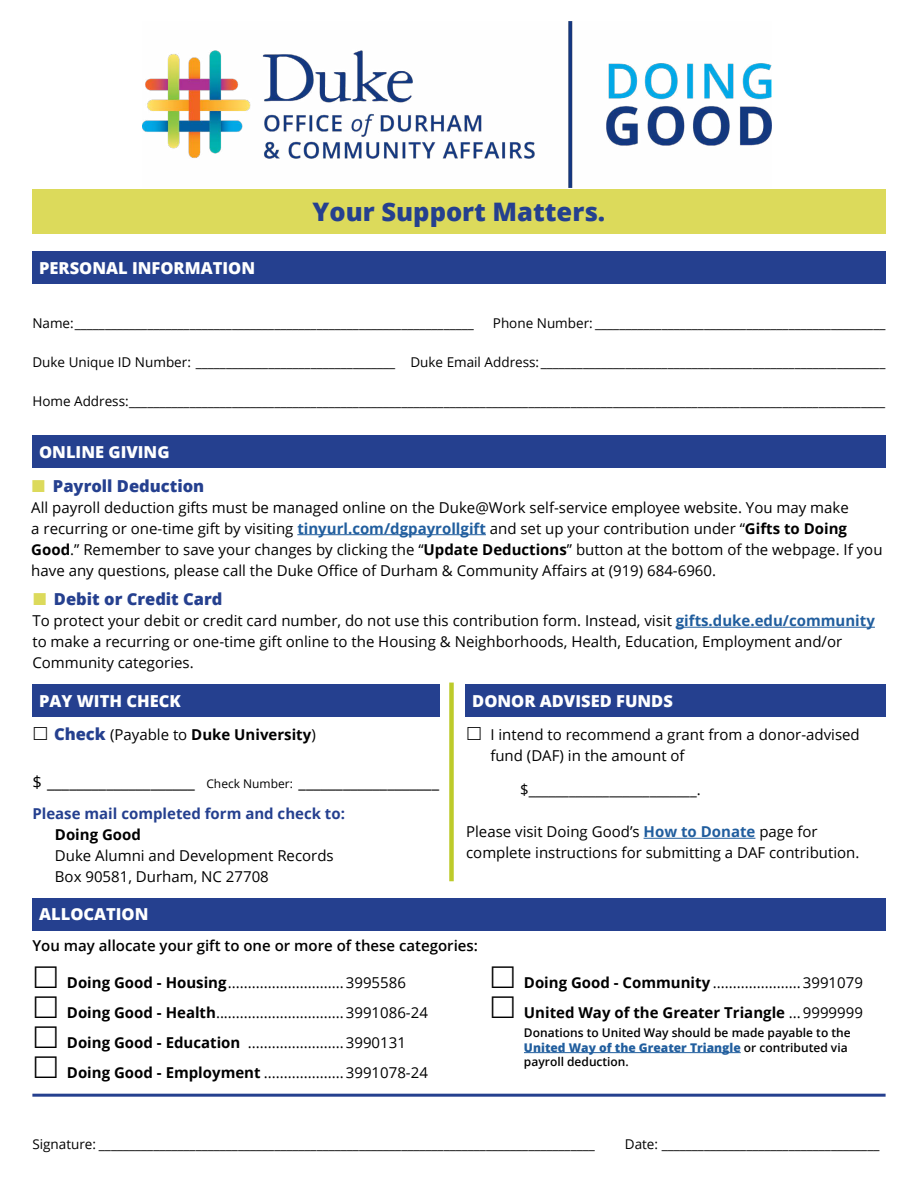
<style>
.page{position:relative;width:918px;height:1188px;background:#fff}
.page>*{position:absolute;margin:0;border:0;box-sizing:border-box;transform-origin:0 0}
.t1{font:800 25.5px "Open Sans";color:#25408f}
.t2{font:800 16.5px "Open Sans";color:#fff}
.t3{font:16.5px "Open Sans";color:#000}
.t4{font:800 16.5px "Open Sans";color:#25408f}
.t5{font:15px/21px "Open Sans";color:#000}
.t6{font:700 15px/30px "Open Sans";color:#000}
.t7{font:600 15px "Open Sans";color:#000}
.t8{font:700 15px "Open Sans";color:#25408f}
.t9{font:13.5px "Open Sans";color:#000}
.t10{font:600 12px/14.4px "Open Sans";color:#000}
.s1{font-weight:700;color:#215e9e}
.s2{font-weight:700}
.s3{font-weight:800;font-size:16.5px;color:#25408f}
.s4{font-weight:400}
.s5{font-size:12px}
.s6{font-weight:800;color:#215e9e}
</style>
<div class="page">
<hr style="left:297px;top:534px;width:189px;height:1px;background:#215e9e">
<hr style="left:676px;top:627px;width:199px;height:1px;background:#215e9e">
<img style="left:143px;top:21px;width:629px;height:167px">
<div style="left:32px;top:189px;width:854px;height:44px;background:#dcda5b"></div>
<div style="left:32px;top:251px;width:854px;height:33px;background:#25408f"></div>
<div style="left:32px;top:435px;width:854px;height:32px;background:#25408f"></div>
<div style="left:32px;top:685px;width:408px;height:32px;background:#25408f"></div>
<div style="left:465px;top:685px;width:421px;height:32px;background:#25408f"></div>
<div style="left:32px;top:898px;width:854px;height:32px;background:#25408f"></div>
<hr style="left:32px;top:1094px;width:854px;height:3px;background:#25408f">
<hr style="left:524px;top:1052px;width:217px;height:1px;background:#215e9e">
<hr style="left:644px;top:838px;width:111px;height:1px;background:#215e9e">
<div style="left:449px;top:683px;width:5px;height:198px;background:#bdcb2a"></div>
<p class="t2" style="left:39px;top:255px;width:218px">PERSONAL INFORMATION</p>
<h1 class="t1" style="left:313px;top:192px;width:294px">Your Support Matters.</h1>
<p class="t9" style="left:32px;top:314px;width:443px">Name:__________________________________________________________________</p>
<p class="t9" style="left:493px;top:314px;width:394px">Phone Number: ________________________________________________</p>
<p class="t9" style="left:32px;top:353px;width:855px">Duke Unique ID Number: _________________________________ Duke Email Address:_________________________________________________________</p>
<p class="t9" style="left:32px;top:392px;width:854px">Home Address:_____________________________________________________________________________________________________________________________</p>
<p class="t2" style="left:39px;top:439px;width:132px">ONLINE GIVING</p>
<p class="t4" style="left:53px;top:473px;width:153px">Payroll Deduction</p>
<p class="t5" style="left:31px;top:496px;width:853px">All payroll deduction gifts must be managed online on the Duke@Work self-service employee website. You may make<br>a recurring or one-time gift by visiting <span class="s1">tinyurl.com/dgpayrollgift</span> and set up your contribution under “<span class="s2">Gifts to Doing Good</span>.” Remember to save your changes by clicking the “<span class="s2">Update Deductions</span>” button at the bottom of the webpage. If you have any questions, please call the Duke Office of Durham &amp; Community Affairs at (919) 684-6960.</p>
<p class="t4" style="left:54px;top:587px;width:170px">Debit or Credit Card</p>
<p class="t5" style="left:32px;top:610px;width:844px">To protect your debit or credit card number, do not use this contribution form. Instead, visit <span class="s1">gifts.duke.edu/community </span>to make a recurring or one-time gift online to the Housing &amp; Neighborhoods, Health, Education, Employment and/or<br>Community categories.</p>
<p class="t2" style="left:39px;top:689px;width:143px">PAY WITH CHECK</p>
<p class="t2" style="left:472px;top:689px;width:202px">DONOR ADVISED FUNDS</p>
<p class="t6" style="left:54px;top:719px;width:263px"><span class="s3">Check</span> <span class="s4">(Payable to</span> Duke University<span class="s4">)</span></p>
<p class="t3" style="left:32px;top:771px;width:408px">$ ____________________ <span class="s5">Check Number:</span> ___________________</p>
<p class="t8" style="left:32px;top:803px;width:314px">Please mail completed form and check to:</p>
<p class="t6" style="left:55px;top:819px;width:88px">Doing Good</p>
<p class="t5" style="left:55px;top:845px;width:280px">Duke Alumni and Development Records<br>Box 90581, Durham, NC 27708</p>
<p class="t5" style="left:490px;top:723px;width:371px">I intend to recommend a grant from a donor-advised fund (DAF) in the amount of</p>
<p class="t5" style="left:520px;top:779px;width:182px">$_________________________.</p>
<p class="t5" style="left:466px;top:821px;width:395px">Please visit Doing Good’s <span class="s1">How to Donate</span> page for complete instructions for submitting a DAF contribution.</p>
<p class="t2" style="left:39px;top:902px;width:111px">ALLOCATION</p>
<p class="t7" style="left:32px;top:935px;width:447px">You may allocate your gift to one or more of these categories:</p>
<p class="t5" style="left:67px;top:968px;width:363px;line-height:30px"><span class="s2">Doing Good - Housing</span>............................. 3995586<br><span class="s2">Doing Good - Health</span>................................ 3991086-24<br><span class="s2">Doing Good - Education</span> ........................ 3990131<br><span class="s2">Doing Good - Employment</span> .................... 3991078-24</p>
<p class="t6" style="left:524px;top:968px;width:341px">Doing Good - Community <span class="s4">...................... 3991079<br></span>United Way of the Greater Triangle <span class="s4">... 9999999</span></p>
<p class="t10" style="left:524px;top:1026px;width:328px">Donations to United Way should be made payable to the<br><span class="s6">United Way of the Greater Triangle</span> or contributed via payroll deduction.</p>
<p class="t9" style="left:32px;top:1134px;width:564px">Signature: __________________________________________________________________________________</p>
<p class="t9" style="left:625px;top:1134px;width:256px">Date: ____________________________________</p>
</div>
